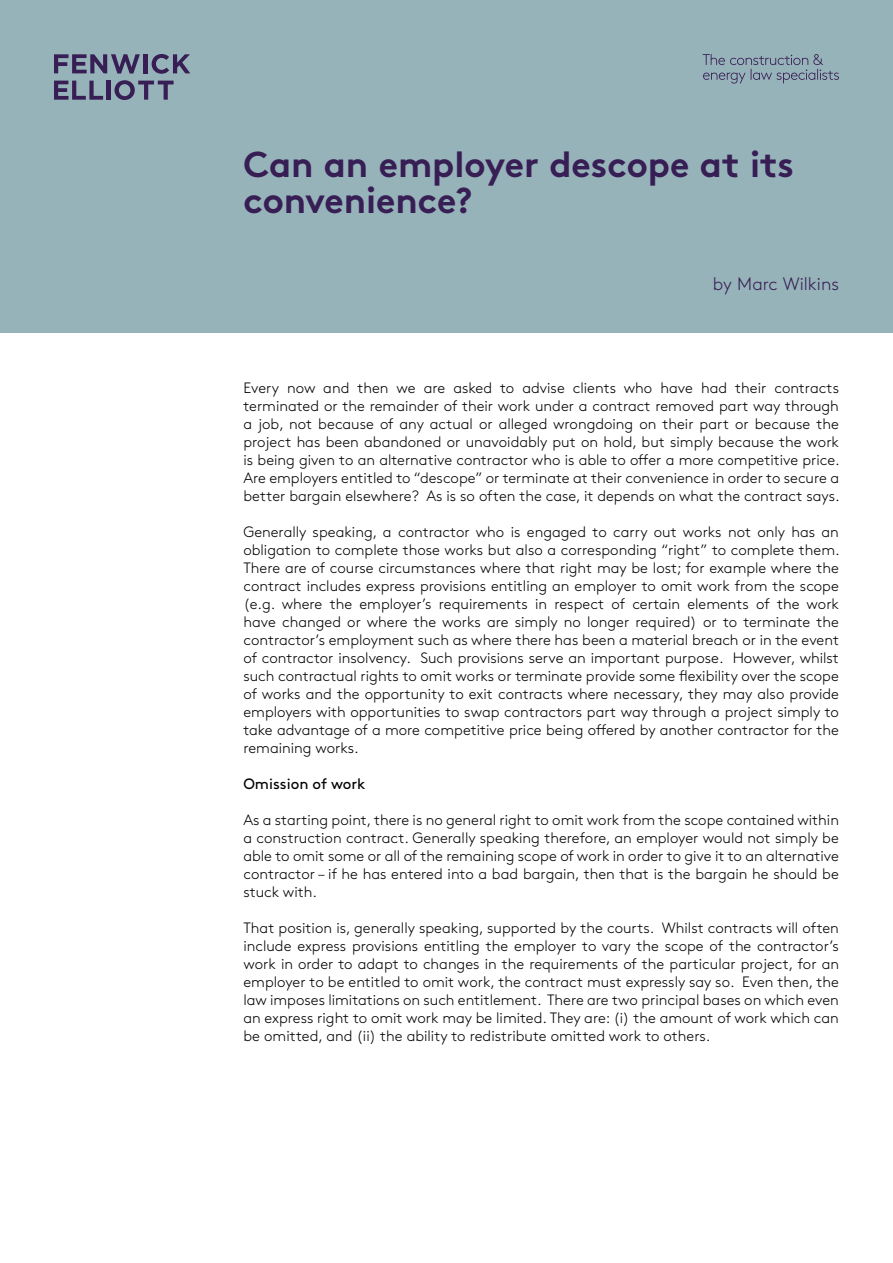
<style>
.page{position:relative;width:893px;height:1263px;background:#fff}
.page>*{position:absolute;margin:0;border:0;box-sizing:border-box;transform-origin:0 0}
.t1{font:700 36px/36px "Brown";color:#371e54}
.t2{font:300 18px "Brown";letter-spacing:-.005em;color:#371e54}
.t3{font:300 15px/18px "Brown";color:#000;text-align:justify}
.t4{font:15px "Brown";color:#000}
</style>
<div class="page">
<div style="left:0;top:0;width:893px;height:332px;background:#97b3ba"></div>
<svg style="left:702px;top:54px;width:137px;height:30px"></svg>
<svg style="left:54px;top:54px;width:137px;height:46px"></svg>
<h1 class="t1" style="left:243px;top:142px;width:552px">Can an employer descope at its convenience?</h1>
<p class="t2" style="left:713px;top:270px;width:128px">by Marc Wilkins</p>
<p class="t3" style="left:243px;top:378px;width:598px">Every now and then we are asked to advise clients who have had their contracts terminated or the remainder of their work under a contract removed part way through a job, not because of any actual or alleged wrongdoing on their part or because the project has been abandoned or unavoidably put on hold, but simply because the work is being given to an alternative contractor who is able to offer a more competitive price.<br>Are employers entitled to “descope” or terminate at their convenience in order to secure a better bargain elsewhere? As is so often the case, it depends on what the contract says.</p>
<p class="t3" style="left:243px;top:522px;width:598px">Generally speaking, a contractor who is engaged to carry out works not only has an obligation to complete those works but also a corresponding “right” to complete them.<br>There are of course circumstances where that right may be lost; for example where the contract includes express provisions entitling an employer to omit work from the scope (e.g. where the employer’s requirements in respect of certain elements of the work have changed or where the works are simply no longer required) or to terminate the contractor’s employment such as where there has been a material breach or in the event of contractor insolvency. Such provisions serve an important purpose. However, whilst such contractual rights to omit works or terminate provide some flexibility over the scope of works and the opportunity to exit contracts where necessary, they may also provide employers with opportunities to swap contractors part way through a project simply to take advantage of a more competitive price being offered by another contractor for the remaining works.</p>
<p class="t4" style="left:243px;top:772px;width:124px">Omission of work</p>
<p class="t3" style="left:243px;top:810px;width:597px">As a starting point, there is no general right to omit work from the scope contained within a construction contract. Generally speaking therefore, an employer would not simply be able to omit some or all of the remaining scope of work in order to give it to an alternative contractor – if he has entered into a bad bargain, then that is the bargain he should be stuck with.</p>
<p class="t3" style="left:243px;top:918px;width:597px">That position is, generally speaking, supported by the courts. Whilst contracts will often include express provisions entitling the employer to vary the scope of the contractor’s work in order to adapt to changes in the requirements of the particular project, for an employer to be entitled to omit work, the contract must expressly say so. Even then, the law imposes limitations on such entitlement. There are two principal bases on which even an express right to omit work may be limited. They are: (i) the amount of work which can be omitted, and (ii) the ability to redistribute omitted work to others.</p>
</div>
